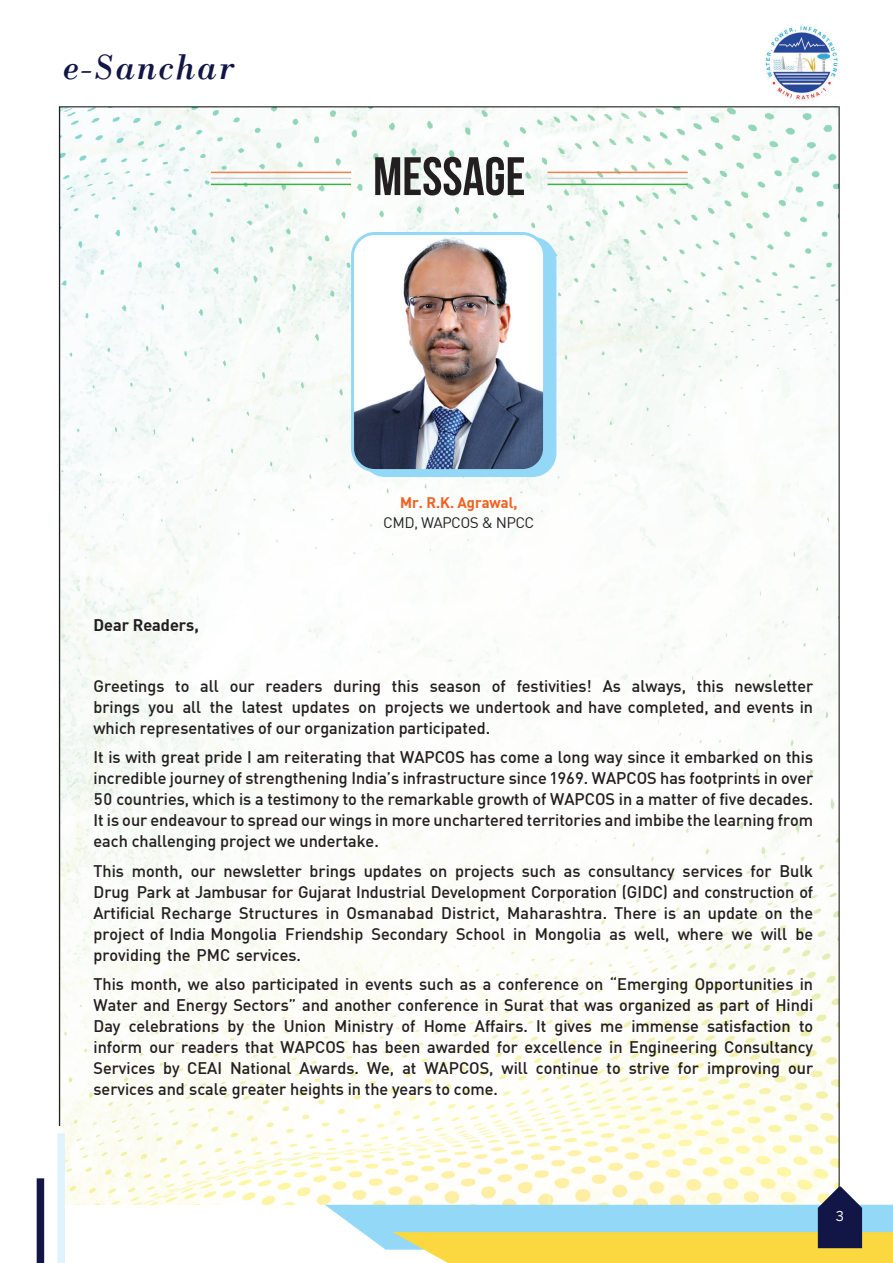
<style>
.page{position:relative;width:893px;height:1263px;background:#fff}
.page>*{position:absolute;margin:0;border:0;box-sizing:border-box;transform-origin:0 0}
.t1{font:54px "Bebas Neue";color:#231f20}
.t2{font:italic 36px "Bodoni";letter-spacing:.04em;color:#121646}
.t3{font:500 16.5px/21px "Sapient Sans";color:#231f20;text-align:justify}
.t4{font:700 16.5px "Sapient Sans";color:#231f20}
.t5{font:700 15px "Sapient Sans";color:#f26021}
.t6{font:15px "Sapient Sans";color:#231f20}
.t7{font:13.5px "Benton Sans";color:#fff}
</style>
<div class="page">
<div style="left:37px;top:1178px;width:7px;height:85px;background:#121646"></div>
<img style="left:765px;top:26px;width:74px;height:75px">
<img style="left:61px;top:108px;width:777px;height:1097px">
<div style="left:363px;top:238px;width:192px;height:237px;background:#93d9f7;border-radius:22px"></div>
<div style="left:361px;top:237px;width:195px;height:240px;border:3px solid #93d9f7;border-radius:22px"></div>
<hr style="left:211px;top:184px;width:140px;height:1px;background:#40ae49">
<hr style="left:211px;top:178px;width:140px;height:1px;background:#d1d2d4">
<hr style="left:211px;top:172px;width:140px;height:1px;background:#f48045">
<hr style="left:548px;top:184px;width:140px;height:1px;background:#40ae49">
<hr style="left:548px;top:178px;width:140px;height:1px;background:#d1d2d4">
<hr style="left:548px;top:172px;width:140px;height:1px;background:#f48045">
<img style="left:353px;top:234px;width:192px;height:237px">
<div style="left:351px;top:232px;width:195px;height:240px;border:3px solid #93d9f7;border-radius:22px"></div>
<svg style="left:325px;top:1186px;width:568px;height:77px"></svg>
<div style="left:57px;top:1133px;width:8px;height:130px;background:#def3fc"></div>
<h2 class="t2" style="left:63px;top:45px;width:173px">e-Sanchar</h2>
<h1 class="t1" style="left:373px;top:147px;width:154px">MESSAGE</h1>
<p class="t4" style="left:94px;top:614px;width:107px">Dear Readers,</p>
<p class="t5" style="left:400px;top:492px;width:119px">Mr. R.K. Agrawal,</p>
<p class="t6" style="left:384px;top:514px;width:152px">CMD, WAPCOS &amp; NPCC</p>
<p class="t3" style="left:94px;top:675px;width:721px">Greetings to all our readers during this season of festivities! As always, this newsletter brings you all the latest updates on projects we undertook and have completed, and events in which representatives of our organization participated.</p>
<p class="t3" style="left:94px;top:746px;width:721px">It is with great pride I am reiterating that WAPCOS has come a long way since it embarked on this incredible journey of strengthening India’s infrastructure since 1969. WAPCOS has footprints in over 50 countries, which is a testimony to the remarkable growth of WAPCOS in a matter of five decades.<br>It is our endeavour to spread our wings in more unchartered territories and imbibe the learning from each challenging project we undertake.</p>
<p class="t3" style="left:94px;top:860px;width:721px">This month, our newsletter brings updates on projects such as consultancy services for Bulk Drug Park at Jambusar for Gujarat Industrial Development Corporation (GIDC) and construction of Artificial Recharge Structures in Osmanabad District, Maharashtra. There is an update on the project of India Mongolia Friendship Secondary School in Mongolia as well, where we will be providing the PMC services.</p>
<p class="t3" style="left:94px;top:973px;width:721px">This month, we also participated in events such as a conference on “Emerging Opportunities in Water and Energy Sectors” and another conference in Surat that was organized as part of Hindi Day celebrations by the Union Ministry of Home Affairs. It gives me immense satisfaction to inform our readers that WAPCOS has been awarded for excellence in Engineering Consultancy Services by CEAI National Awards. We, at WAPCOS, will continue to strive for improving our services and scale greater heights in the years to come.</p>
<p class="t7" style="left:836px;top:1208px;width:10px">3</p>
</div>
